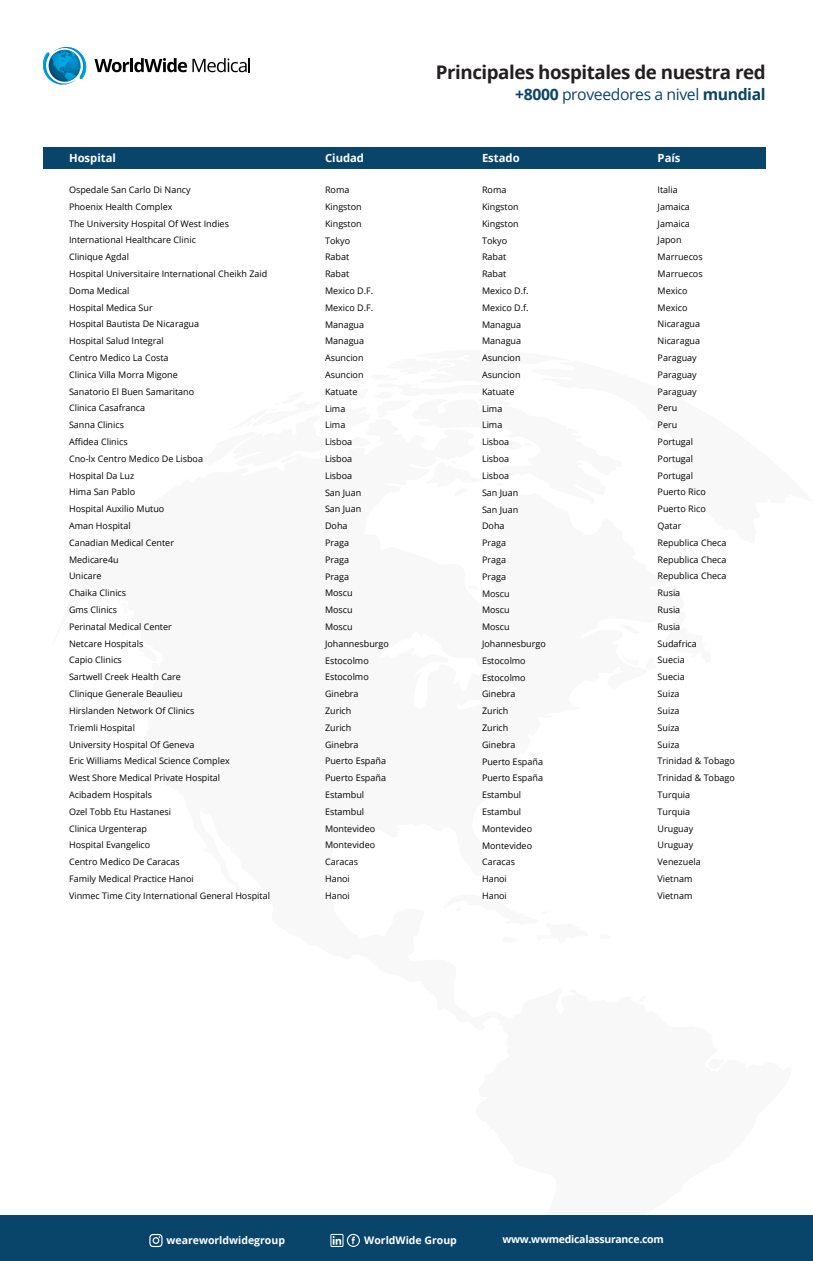
<style>
.page{position:relative;width:813px;height:1261px;background:#fff}
.page>*{position:absolute;margin:0;border:0;box-sizing:border-box;transform-origin:0 0}
.t1{font:700 18.75px "Open Sans";letter-spacing:-.025em;color:#231f20}
.t2{font:15.75px "Open Sans";letter-spacing:-.025em;color:#09446a}
.t3{font:700 11.25px "Open Sans";color:#fff}
.t4{font:700 10.5px "Open Sans";color:#fff}
.t5{font:700 10.5px "Open Sans";letter-spacing:-.025em;color:#fff}
.t6{font:9px/16.8px "Open Sans";color:#000}
.s1{font-weight:700}
</style>
<div class="page">
<div style="left:43px;top:147px;width:722px;height:22px;background:#09446a"></div>
<div style="left:0;top:1215px;width:812px;height:46px;background:#09446a"></div>
<svg style="left:330px;top:1234px;width:30px;height:13px"></svg>
<svg style="left:149px;top:1234px;width:13px;height:13px"></svg>
<svg style="left:42px;top:47px;width:208px;height:38px"></svg>
<h1 class="t1" style="left:436px;top:59px;width:331px">Principales hospitales de nuestra red</h1>
<h2 class="t2" style="left:515px;top:84px;width:252px"><span class="s1">+8000</span> proveedores a nivel <span class="s1">mundial</span></h2>
<p class="t3" style="left:69px;top:150px;width:48px">Hospital</p>
<p class="t3" style="left:325px;top:150px;width:41px">Ciudad</p>
<p class="t3" style="left:482px;top:150px;width:39px">Estado</p>
<p class="t3" style="left:657px;top:150px;width:24px">País</p>
<p class="t6" style="left:657px;top:181px;width:79px">Italia<br>Jamaica<br>Jamaica<br>Japon<br>Marruecos<br>Marruecos<br>Mexico<br>Mexico<br>Nicaragua<br>Nicaragua<br>Paraguay<br>Paraguay<br>Paraguay<br>Peru<br>Peru<br>Portugal<br>Portugal<br>Portugal<br>Puerto Rico<br>Puerto Rico<br>Qatar<br>Republica Checa<br>Republica Checa<br>Republica Checa<br>Rusia<br>Rusia<br>Rusia<br>Sudafrica<br>Suecia<br>Suecia<br>Suiza<br>Suiza<br>Suiza<br>Suiza<br>Trinidad &amp; Tobago<br>Trinidad &amp; Tobago<br>Turquia<br>Turquia<br>Uruguay<br>Uruguay<br>Venezuela<br>Vietnam<br>Vietnam</p>
<p class="t6" style="left:69px;top:181px;width:202px">Ospedale San Carlo Di Nancy<br>Phoenix Health Complex<br>The University Hospital Of West Indies<br>International Healthcare Clinic<br>Clinique Agdal<br>Hospital Universitaire International Cheikh Zaid<br>Doma Medical<br>Hospital Medica Sur<br>Hospital Bautista De Nicaragua<br>Hospital Salud Integral<br>Centro Medico La Costa<br>Clinica Villa Morra Migone<br>Sanatorio El Buen Samaritano<br>Clinica Casafranca<br>Sanna Clinics<br>Affidea Clinics<br>Cno-lx Centro Medico De Lisboa<br>Hospital Da Luz<br>Hima San Pablo<br>Hospital Auxilio Mutuo<br>Aman Hospital<br>Canadian Medical Center<br>Medicare4u<br>Unicare<br>Chaika Clinics<br>Gms Clinics<br>Perinatal Medical Center<br>Netcare Hospitals<br>Capio Clinics<br>Sartwell Creek Health Care<br>Clinique Generale Beaulieu<br>Hirslanden Network Of Clinics<br>Triemli Hospital<br>University Hospital Of Geneva<br>Eric Williams Medical Science Complex<br>West Shore Medical Private Hospital<br>Acibadem Hospitals<br>Ozel Tobb Etu Hastanesi<br>Clinica Urgenterap<br>Hospital Evangelico<br>Centro Medico De Caracas<br>Family Medical Practice Hanoi<br>Vinmec Time City International General Hospital</p>
<p class="t6" style="left:325px;top:181px;width:65px">Roma<br>Kingston<br>Kingston<br>Tokyo<br>Rabat<br>Rabat<br>Mexico D.F.<br>Mexico D.F.<br>Managua<br>Managua<br>Asuncion<br>Asuncion<br>Katuate<br>Lima<br>Lima<br>Lisboa<br>Lisboa<br>Lisboa<br>San Juan<br>San Juan<br>Doha<br>Praga<br>Praga<br>Praga<br>Moscu<br>Moscu<br>Moscu<br>Johannesburgo<br>Estocolmo<br>Estocolmo<br>Ginebra<br>Zurich<br>Zurich<br>Ginebra<br>Puerto España<br>Puerto España<br>Estambul<br>Estambul<br>Montevideo<br>Montevideo<br>Caracas<br>Hanoi<br>Hanoi</p>
<p class="t6" style="left:482px;top:181px;width:65px">Roma<br>Kingston<br>Kingston<br>Tokyo<br>Rabat<br>Rabat<br>Mexico D.f.<br>Mexico D.f.<br>Managua<br>Managua<br>Asuncion<br>Asuncion<br>Katuate<br>Lima<br>Lima<br>Lisboa<br>Lisboa<br>Lisboa<br>San Juan<br>San Juan<br>Doha<br>Praga<br>Praga<br>Praga<br>Moscu<br>Moscu<br>Moscu<br>Johannesburgo<br>Estocolmo<br>Estocolmo<br>Ginebra<br>Zurich<br>Zurich<br>Ginebra<br>Puerto España<br>Puerto España<br>Estambul<br>Estambul<br>Montevideo<br>Montevideo<br>Caracas<br>Hanoi<br>Hanoi</p>
<p class="t4" style="left:166px;top:1233px;width:120px">weareworldwidegroup</p>
<p class="t4" style="left:364px;top:1233px;width:94px">WorldWide Group</p>
<p class="t5" style="left:502px;top:1231px;width:163px">www.wwmedicalassurance.com</p>
</div>
